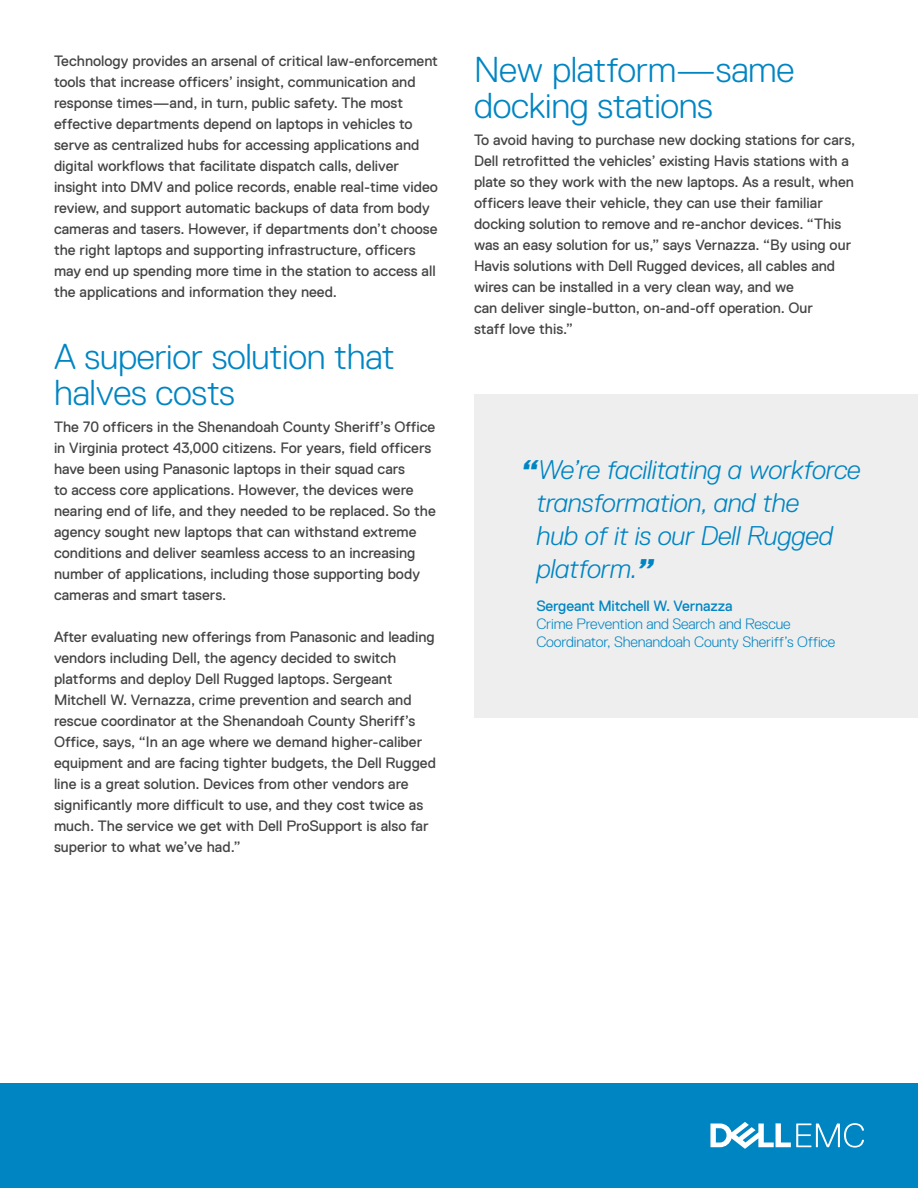
<style>
.page{position:relative;width:918px;height:1188px;background:#fff}
.page>*{position:absolute;margin:0;border:0;box-sizing:border-box;transform-origin:0 0}
.t1{font:300 36px/36px "Dell Replica";letter-spacing:-.01em;color:#0085c3}
.t2{font:italic 300 27px/33px "Dell Replica";letter-spacing:-.01em;color:#0085c3}
.t3{font:15px/21px "Dell Replica";color:#444}
.t4{font:300 15px/18px "Dell Replica";letter-spacing:-.01em;color:#0085c3}
.t5{font:15px "Dell Replica";letter-spacing:-.01em;color:#0085c3}
.s1{font-weight:800}
</style>
<div class="page">
<div style="left:0;top:1083px;width:918px;height:105px;background:#0085c3"></div>
<svg style="left:710px;top:1122px;width:154px;height:27px"></svg>
<div style="left:474px;top:394px;width:444px;height:324px;background:#eee"></div>
<p class="t3" style="left:54px;top:50px;width:385px">Technology provides an arsenal of critical law-enforcement tools that increase officers’ insight, communication and response times—and, in turn, public safety. The most effective departments depend on laptops in vehicles to serve as centralized hubs for accessing applications and digital workflows that facilitate dispatch calls, deliver insight into DMV and police records, enable real-time video review, and support automatic backups of data from body cameras and tasers. However, if departments don’t choose the right laptops and supporting infrastructure, officers may end up spending more time in the station to access all the applications and information they need.</p>
<h1 class="t1" style="left:54px;top:338px;width:342px">A superior solution that halves costs</h1>
<p class="t3" style="left:54px;top:416px;width:384px">The 70 officers in the Shenandoah County Sheriff’s Office in Virginia protect 43,000 citizens. For years, field officers have been using Panasonic laptops in their squad cars<br>to access core applications. However, the devices were nearing end of life, and they needed to be replaced. So the agency sought new laptops that can withstand extreme conditions and deliver seamless access to an increasing number of applications, including those supporting body cameras and smart tasers.</p>
<p class="t3" style="left:54px;top:626px;width:384px">After evaluating new offerings from Panasonic and leading vendors including Dell, the agency decided to switch platforms and deploy Dell Rugged laptops. Sergeant Mitchell W. Vernazza, crime prevention and search and rescue coordinator at the Shenandoah County Sheriff’s Office, says, “In an age where we demand higher-caliber equipment and are facing tighter budgets, the Dell Rugged line is a great solution. Devices from other vendors are significantly more difficult to use, and they cost twice as much. The service we get with Dell ProSupport is also far superior to what we’ve had.”</p>
<h1 class="t1" style="left:474px;top:52px;width:322px">New platform—same docking stations</h1>
<p class="t3" style="left:474px;top:129px;width:383px">To avoid having to purchase new docking stations for cars, Dell retrofitted the vehicles’ existing Havis stations with a plate so they work with the new laptops. As a result, when officers leave their vehicle, they can use their familiar docking solution to remove and re-anchor devices. “This was an easy solution for us,” says Vernazza. “By using our Havis solutions with Dell Rugged devices, all cables and wires can be installed in a very clean way, and we<br>can deliver single-button, on-and-off operation. Our<br>staff love this.”</p>
<h2 class="t2" style="left:536px;top:454px;width:326px;text-indent:-15px"><span class="s1">“</span>We’re facilitating a workforce transformation, and the<br>hub of it is our Dell Rugged platform.<span class="s1">”</span></h2>
<p class="t5" style="left:536px;top:598px;width:198px">Sergeant Mitchell W. Vernazza</p>
<p class="t4" style="left:536px;top:615px;width:301px">Crime Prevention and Search and Rescue<br>Coordinator, Shenandoah County Sheriff’s Office</p>
</div>
